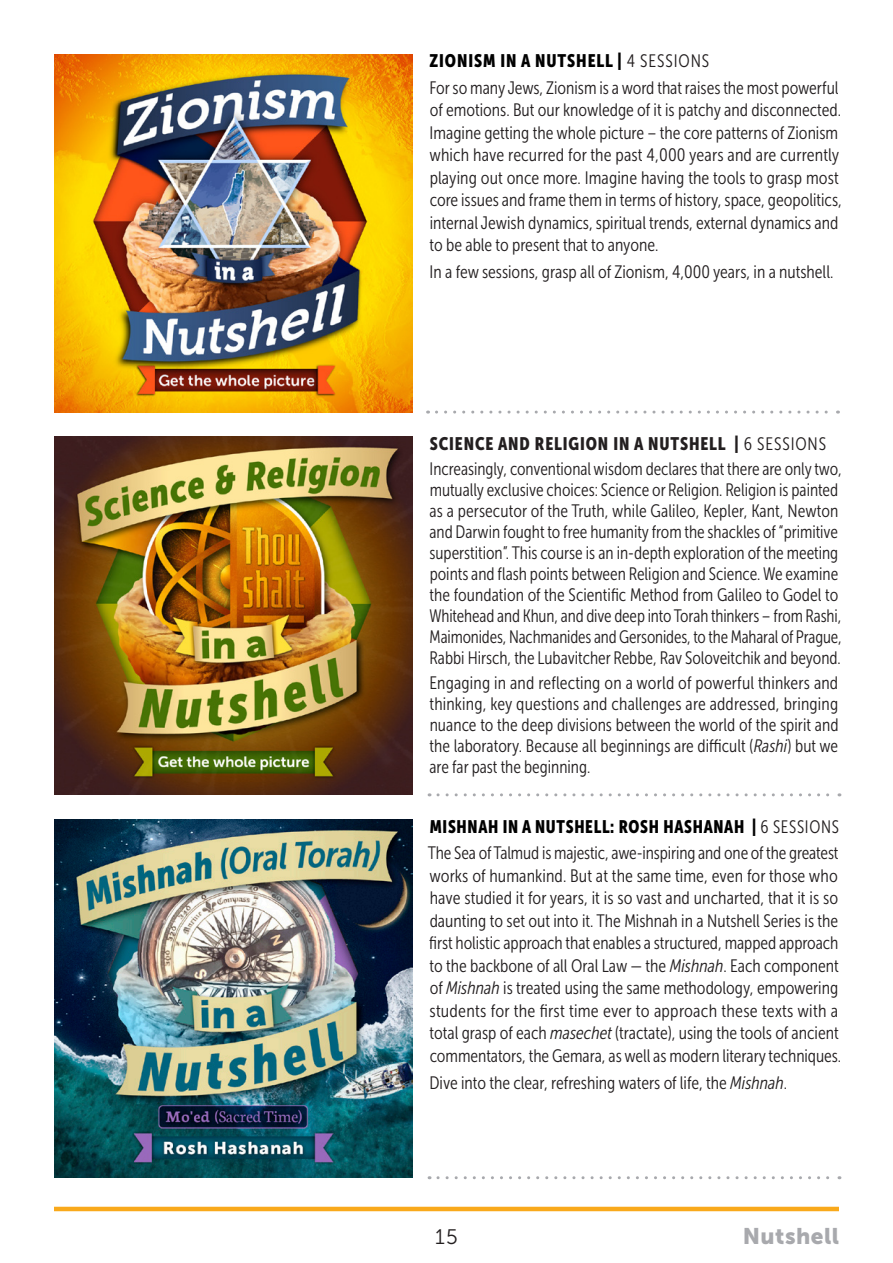
<style>
.page{position:relative;width:893px;height:1263px;background:#fff}
.page>*{position:absolute;margin:0;border:0;box-sizing:border-box;transform-origin:0 0}
.Section_Footer{font:22.5px "Museo Sans 900";letter-spacing:.02em;color:#a8a9ad}
.Page_Number{font:21px "Museo Sans 300";color:#231f20}
.Course_Copy{font:18px/21px "Museo Sans Cond 300";color:#231f20;scale:.96 1}
.Course_Copy-2{font:18px/22.5px "Museo Sans Cond 300";color:#231f20;text-align:justify}
.Course_header{font:18px "Museo Sans Cond 900";letter-spacing:.04em;color:#000;scale:.95 1}
.Course_header-2{font:18px "Museo Sans Cond 900";letter-spacing:.05em;color:#231f20}
.Course_header-3{font:18px "Museo Sans Cond 900";letter-spacing:.04em;color:#000}
.s1{font-family:"Museo Sans Cond 300";color:#231f20}
.s2{font-family:"Museo Sans Cond 300"}
.s3{font-style:italic}
</style>
<div class="page">
<hr style="left:54px;top:1207px;width:785px;height:4px;background:#f9a91b">
<svg style="left:438px;top:793px;width:402px;height:3px"></svg>
<img style="left:54px;top:437px;width:358px;height:358px">
<svg style="left:438px;top:1176px;width:402px;height:3px"></svg>
<img style="left:54px;top:820px;width:358px;height:358px">
<svg style="left:436px;top:411px;width:402px;height:3px"></svg>
<img style="left:54px;top:54px;width:358px;height:358px">
<p class="Course_header-3" style="left:430px;top:50px;width:281px">ZIONISM IN A NUTSHELL | <span class="s1">4 SESSIONS</span></p>
<p class="Course_Copy-2" style="left:429px;top:76px;width:414px;text-align:left">For so many Jews, Zionism is a word that raises the most powerful of emotions. But our knowledge of it is patchy and disconnected.<br>Imagine getting the whole picture – the core patterns of Zionism which have recurred for the past 4,000 years and are currently playing out once more. Imagine having the tools to grasp most core issues and frame them in terms of history, space, geopolitics, internal Jewish dynamics, spiritual trends, external dynamics and to be able to present that to anyone.</p>
<p class="Course_Copy-2" style="left:430px;top:261px;width:405px">In a few sessions, grasp all of Zionism, 4,000 years, in a nutshell.</p>
<p class="Course_header-2" style="left:430px;top:433px;width:398px">SCIENCE AND RELIGION IN A NUTSHELL | <span class="s2">6 SESSIONS</span></p>
<p class="Course_Copy" style="left:429px;top:458px;width:431px">Increasingly, conventional wisdom declares that there are only two, mutually exclusive choices: Science or Religion. Religion is painted as a persecutor of the Truth, while Galileo, Kepler, Kant, Newton and Darwin fought to free humanity from the shackles of “primitive superstition”. This course is an in-depth exploration of the meeting points and flash points between Religion and Science. We examine the foundation of the Scientific Method from Galileo to Godel to Whitehead and Khun, and dive deep into Torah thinkers – from Rashi, Maimonides, Nachmanides and Gersonides, to the Maharal of Prague, Rabbi Hirsch, the Lubavitcher Rebbe, Rav Soloveitchik and beyond.</p>
<p class="Course_Copy-2" style="left:429px;top:673px;width:411px;line-height:21px">Engaging in and reflecting on a world of powerful thinkers and thinking, key questions and challenges are addressed, bringing nuance to the deep divisions between the world of the spirit and the laboratory. Because all beginnings are difficult (<span class="s3">Rashi</span>) but we are far past the beginning.</p>
<p class="Course_header" style="left:430px;top:816px;width:432px">MISHNAH IN A NUTSHELL: ROSH HASHANAH | <span class="s1">6 SESSIONS</span></p>
<p class="Course_Copy" style="left:428px;top:842px;width:432px;line-height:22.5px">The Sea of Talmud is majestic, awe-inspiring and one of the greatest works of humankind. But at the same time, even for those who have studied it for years, it is so vast and uncharted, that it is so daunting to set out into it. The Mishnah in a Nutshell Series is the first holistic approach that enables a structured, mapped approach to the backbone of all Oral Law — the <span class="s3">Mishnah</span>. Each component of <span class="s3">Mishnah</span> is treated using the same methodology, empowering students for the first time ever to approach these texts with a total grasp of each <span class="s3">masechet</span> (tractate), using the tools of ancient commentators, the Gemara, as well as modern literary techniques.</p>
<p class="Course_Copy-2" style="left:429px;top:1071px;width:359px">Dive into the clear, refreshing waters of life, the <span class="s3">Mishnah</span>.</p>
<p class="Page_Number" style="left:435px;top:1225px;width:24px">15</p>
<p class="Section_Footer" style="left:743px;top:1224px;width:98px">Nutshell</p>
</div>
